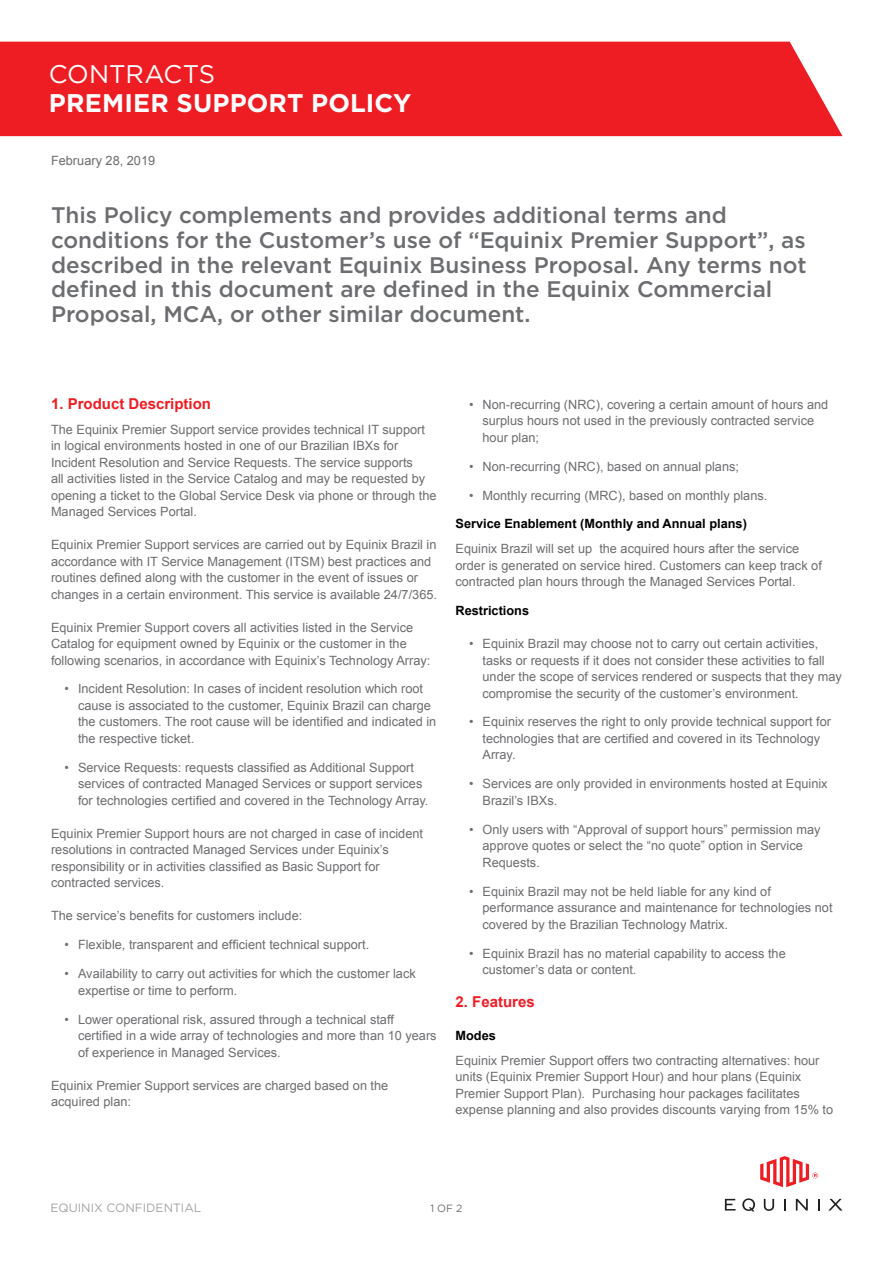
<style>
.page{position:relative;width:893px;height:1263px;background:#fff}
.page>*{position:absolute;margin:0;border:0;box-sizing:border-box;transform-origin:0 0}
.Main_Title_Front{font:700 25.5px "Gotham";letter-spacing:.005em;color:#fff}
.Category_Title_Front{font:25.5px "Gotham";letter-spacing:-.01em;color:#fff}
.Lead_In{font:500 22.5px/24.8px "Gotham";color:#6c6d70}
.Body_Title_1_Space{font:700 15px "Arial";color:#ee1d23}
.Body_Copy{font:12.75px/16.5px "Arial";color:#6c6d70}
.Body_Title_1_Space-2{font:700 12.75px "Arial";color:#010100}
.Copyright{font:12px "Gotham";color:#a1a3a6}
.t1{font:10.5px "Gotham";color:#6c6d70}
</style>
<div class="page">
<svg style="left:725px;top:1199px;width:11px;height:11px"></svg>
<svg style="left:764px;top:1199px;width:10px;height:12px"></svg>
<svg style="left:796px;top:1199px;width:12px;height:11px"></svg>
<svg style="left:818px;top:1199px;width:2px;height:11px"></svg>
<svg style="left:829px;top:1199px;width:13px;height:11px"></svg>
<svg style="left:742px;top:1198px;width:13px;height:13px"></svg>
<svg style="left:760px;top:1156px;width:58px;height:31px"></svg>
<div style="left:0;top:42px;width:842px;height:94px;background:#ee1d23"></div>
<p class="Category_Title_Front" style="left:49px;top:58px;width:168px">CONTRACTS</p>
<p class="Main_Title_Front" style="left:49px;top:86px;width:364px">PREMIER SUPPORT POLICY</p>
<p class="Body_Copy" style="left:51px;top:153px;width:106px">February 28, 2019</p>
<p class="Lead_In" style="left:51px;top:203px;width:757px">This Policy complements and provides additional terms and conditions for the Customer’s use of “Equinix Premier Support”, as described in the relevant Equinix Business Proposal. Any terms not defined in this document are defined in the Equinix Commercial Proposal, MCA, or other similar document.</p>
<p class="Body_Title_1_Space" style="left:51px;top:394px;width:162px">1. Product Description</p>
<p class="Body_Copy" style="left:51px;top:421px;width:387px">The Equinix Premier Support service provides technical IT support in logical environments hosted in one of our Brazilian IBXs for Incident Resolution and Service Requests. The service supports<br>all activities listed in the Service Catalog and may be requested by opening a ticket to the Global Service Desk via phone or through the Managed Services Portal.</p>
<p class="Body_Copy" style="left:51px;top:536px;width:387px">Equinix Premier Support services are carried out by Equinix Brazil in accordance with IT Service Management (ITSM) best practices and routines defined along with the customer in the event of issues or changes in a certain environment. This service is available 24/7/365.</p>
<p class="Body_Copy" style="left:51px;top:619px;width:381px">Equinix Premier Support covers all activities listed in the Service<br>Catalog for equipment owned by Equinix or the customer in the following scenarios, in accordance with Equinix’s Technology Array:</p>
<p class="Body_Copy" style="left:78px;top:681px;width:360px;text-indent:-14px">• Incident Resolution: In cases of incident resolution which root cause is associated to the customer, Equinix Brazil can charge the customers. The root cause will be identified and indicated in the respective ticket.</p>
<p class="Body_Copy" style="left:78px;top:759px;width:352px;text-indent:-14px">• Service Requests: requests classified as Additional Support services of contracted Managed Services or support services for technologies certified and covered in the Technology Array.</p>
<p class="Body_Copy" style="left:51px;top:825px;width:374px">Equinix Premier Support hours are not charged in case of incident resolutions in contracted Managed Services under Equinix’s responsibility or in activities classified as Basic Support for contracted services.</p>
<p class="Body_Copy" style="left:51px;top:908px;width:253px">The service’s benefits for customers include:</p>
<p class="Body_Copy" style="left:65px;top:937px;width:306px">• Flexible, transparent and efficient technical support.</p>
<p class="Body_Copy" style="left:78px;top:965px;width:339px;text-indent:-14px">• Availability to carry out activities for which the customer lack expertise or time to perform.</p>
<p class="Body_Copy" style="left:78px;top:1011px;width:360px;text-indent:-14px">• Lower operational risk, assured through a technical staff certified in a wide array of technologies and more than 10 years of experience in Managed Services.</p>
<p class="Body_Copy" style="left:51px;top:1077px;width:339px">Equinix Premier Support services are charged based on the acquired plan:</p>
<p class="Body_Copy" style="left:482px;top:396px;width:347px;text-indent:-14px">• Non-recurring (NRC), covering a certain amount of hours and surplus hours not used in the previously contracted service hour plan;</p>
<p class="Body_Copy" style="left:469px;top:458px;width:272px">• Non-recurring (NRC), based on annual plans;</p>
<p class="Body_Copy" style="left:469px;top:487px;width:300px">• Monthly recurring (MRC), based on monthly plans.</p>
<p class="Body_Title_1_Space-2" style="left:455px;top:515px;width:293px">Service Enablement (Monthly and Annual plans)</p>
<p class="Body_Copy" style="left:455px;top:541px;width:368px">Equinix Brazil will set up the acquired hours after the service order is generated on service hired. Customers can keep track of contracted plan hours through the Managed Services Portal.</p>
<p class="Body_Title_1_Space-2" style="left:455px;top:602px;width:75px">Restrictions</p>
<p class="Body_Copy" style="left:482px;top:635px;width:361px;text-indent:-14px">• Equinix Brazil may choose not to carry out certain activities, tasks or requests if it does not consider these activities to fall under the scope of services rendered or suspects that they may compromise the security of the customer’s environment.</p>
<p class="Body_Copy" style="left:482px;top:714px;width:350px;text-indent:-14px">• Equinix reserves the right to only provide technical support for technologies that are certified and covered in its Technology<br>Array.</p>
<p class="Body_Copy" style="left:482px;top:776px;width:347px;text-indent:-14px">• Services are only provided in environments hosted at Equinix<br>Brazil’s IBXs.</p>
<p class="Body_Copy" style="left:482px;top:821px;width:339px;text-indent:-14px">• Only users with “Approval of support hours” permission may approve quotes or select the “no quote” option in Service<br>Requests.</p>
<p class="Body_Copy" style="left:482px;top:883px;width:352px;text-indent:-14px">• Equinix Brazil may not be held liable for any kind of performance assurance and maintenance for technologies not covered by the Brazilian Technology Matrix.</p>
<p class="Body_Copy" style="left:482px;top:945px;width:305px;text-indent:-14px">• Equinix Brazil has no material capability to access the customer’s data or content.</p>
<p class="Body_Title_1_Space" style="left:455px;top:992px;width:81px">2. Features</p>
<p class="Body_Title_1_Space-2" style="left:455px;top:1027px;width:42px">Modes</p>
<p class="Body_Copy" style="left:455px;top:1052px;width:379px">Equinix Premier Support offers two contracting alternatives: hour units (Equinix Premier Support Hour) and hour plans (Equinix Premier Support Plan). Purchasing hour packages facilitates expense planning and also provides discounts varying from 15% to</p>
<p class="Copyright" style="left:50px;top:1200px;width:152px">EQUINIX CONFIDENTIAL</p>
<p class="t1" style="left:430px;top:1201px;width:34px">1 OF 2</p>
</div>
